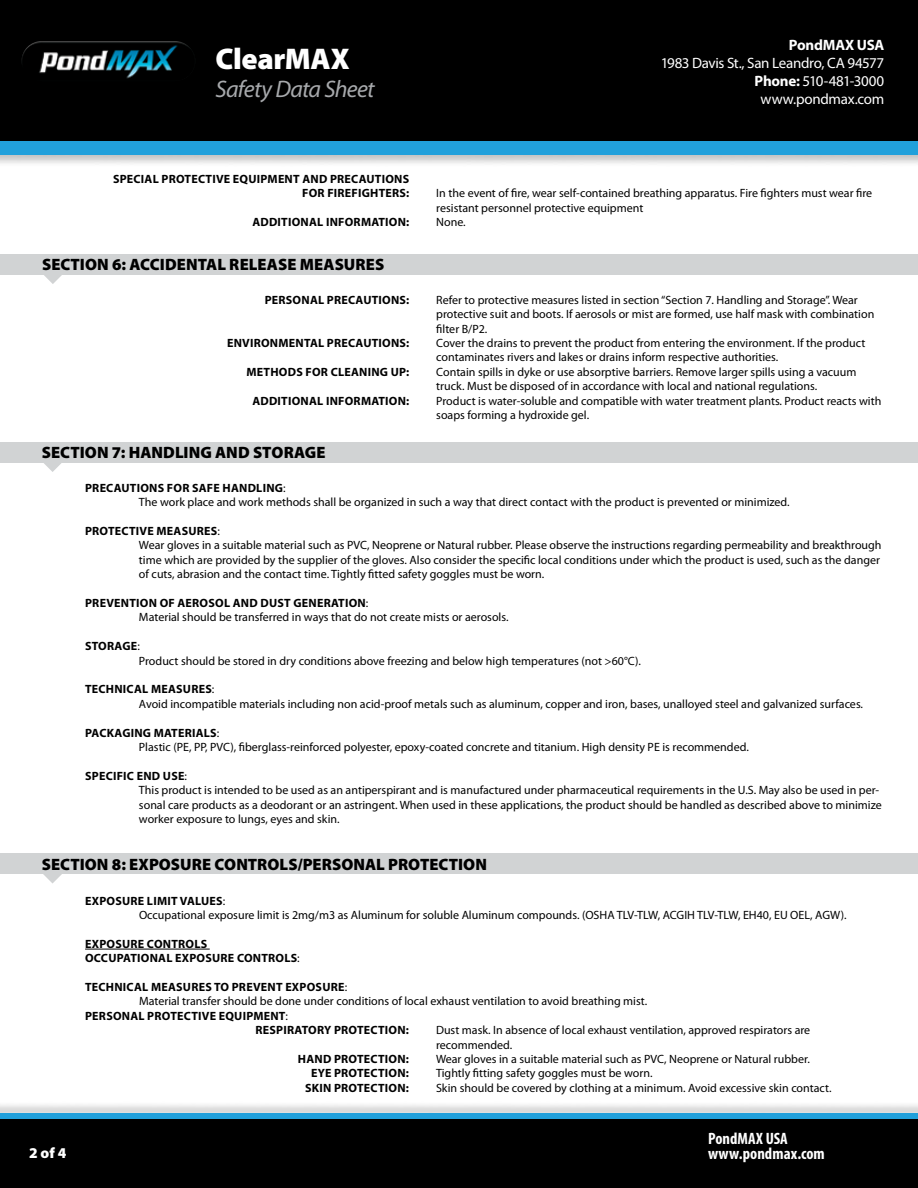
<style>
.page{position:relative;width:918px;height:1188px;background:#fff}
.page>*{position:absolute;margin:0;border:0;box-sizing:border-box;transform-origin:0 0}
.t1{font:900 30px "Myriad Pro";letter-spacing:-.01em;color:#fff}
.t2{font:italic 24px "Myriad Pro";letter-spacing:-.03em;color:#a7a9ac}
.t3{font:900 16.5px "Myriad Pro";letter-spacing:.005em;color:#000}
.t4{font:700 condensed 16.5px/15px "Myriad Pro";letter-spacing:.005em;color:#fff}
.t5{font:15px/18px "Myriad Pro";letter-spacing:-.02em;color:#fff;text-align:right}
.t6{font:700 15px "Myriad Pro";letter-spacing:-.015em;color:#fff}
.t7{font:900 15px "Myriad Pro";color:#fff}
.t8{font:12px/14.4px "Myriad Pro";color:#000}
.t9{font:700 12px/14.4px "Myriad Pro";letter-spacing:.02em;color:#000}
.s1{font-weight:700}
.s2{font-weight:400}
</style>
<div class="page">
<div style="left:0;top:0;width:918px;height:155px;background:#000"></div>
<div style="left:0;top:139px;width:918px;height:28px;background:#000;opacity:.25"></div>
<div style="left:0;top:141px;width:918px;height:14px;background:#21a0db"></div>
<div style="left:0;top:1114px;width:918px;height:74px;background:#000"></div>
<img style="left:21px;top:41px;width:174px;height:40px;border-radius:20px">
<div style="left:0;top:1101px;width:918px;height:20px;background:#000;opacity:.25"></div>
<div style="left:0;top:1114px;width:918px;height:5px;background:#21a0db"></div>
<div style="left:0;top:442px;width:918px;height:21px;background:#d1d3d4"></div>
<svg style="left:44px;top:463px;width:17px;height:9px"></svg>
<div style="left:0;top:254px;width:918px;height:21px;background:#d1d3d4"></div>
<svg style="left:44px;top:275px;width:18px;height:9px"></svg>
<hr style="left:85px;top:949px;width:125px;height:1px;background:#000">
<div style="left:0;top:853px;width:918px;height:21px;background:#d1d3d4"></div>
<svg style="left:43px;top:874px;width:19px;height:10px"></svg>
<h1 class="t1" style="left:216px;top:39px;width:136px">ClearMAX</h1>
<h2 class="t2" style="left:216px;top:74px;width:161px">Safety Data Sheet</h2>
<p class="t9" style="left:113px;top:171px;width:298px;text-align:right">SPECIAL PROTECTIVE EQUIPMENT AND PRECAUTIONS<br>FOR FIREFIGHTERS:</p>
<p class="t6" style="left:789px;top:35px;width:97px">PondMAX USA</p>
<p class="t5" style="left:661px;top:54px;width:225px">1983 Davis St., San Leandro, CA 94577<br><span class="s1">Phone:</span> 510-481-3000 www.pondmax.com</p>
<p class="t8" style="left:436px;top:186px;width:437px">In the event of fire, wear self-contained breathing apparatus. Fire fighters must wear fire resistant personnel protective equipment</p>
<p class="t9" style="left:252px;top:214px;width:158px">ADDITIONAL INFORMATION:</p>
<p class="t8" style="left:436px;top:215px;width:31px">None.</p>
<h3 class="t3" style="left:42px;top:254px;width:344px">SECTION 6: ACCIDENTAL RELEASE MEASURES</h3>
<p class="t9" style="left:265px;top:292px;width:146px">PERSONAL PRECAUTIONS:</p>
<p class="t8" style="left:436px;top:292px;width:440px">Refer to protective measures listed in section “Section 7. Handling and Storage”. Wear protective suit and boots. If aerosols or mist are formed, use half mask with combination filter B/P2.</p>
<p class="t9" style="left:227px;top:335px;width:184px">ENVIRONMENTAL PRECAUTIONS:</p>
<p class="t8" style="left:436px;top:336px;width:431px">Cover the drains to prevent the product from entering the environment. If the product contaminates rivers and lakes or drains inform respective authorities.</p>
<p class="t9" style="left:247px;top:364px;width:164px">METHODS FOR CLEANING UP:</p>
<p class="t8" style="left:436px;top:364px;width:422px">Contain spills in dyke or use absorptive barriers. Remove larger spills using a vacuum truck. Must be disposed of in accordance with local and national regulations.</p>
<p class="t9" style="left:252px;top:393px;width:158px">ADDITIONAL INFORMATION:</p>
<p class="t8" style="left:436px;top:393px;width:447px">Product is water-soluble and compatible with water treatment plants. Product reacts with soaps forming a hydroxide gel.</p>
<h3 class="t3" style="left:42px;top:442px;width:285px">SECTION 7: HANDLING AND STORAGE</h3>
<p class="t8" style="left:139px;top:480px;width:652px;text-indent:-54px"><span class="s1">PRECAUTIONS FOR SAFE HANDLING</span>:<br>The work place and work methods shall be organized in such a way that direct contact with the product is prevented or minimized.</p>
<p class="t8" style="left:139px;top:524px;width:744px;text-indent:-54px"><span class="s1">PROTECTIVE MEASURES</span>:<br>Wear gloves in a suitable material such as PVC, Neoprene or Natural rubber. Please observe the instructions regarding permeability and breakthrough time which are provided by the supplier of the gloves. Also consider the specific local conditions under which the product is used, such as the danger of cuts, abrasion and the contact time. Tightly fitted safety goggles must be worn.</p>
<p class="t8" style="left:139px;top:596px;width:371px;text-indent:-54px"><span class="s1">PREVENTION OF AEROSOL AND DUST GENERATION</span>:<br>Material should be transferred in ways that do not create mists or aerosols.</p>
<p class="t8" style="left:139px;top:639px;width:503px;text-indent:-54px"><span class="s1">STORAGE</span>:<br>Product should be stored in dry conditions above freezing and below high temperatures (not &gt;60°C).</p>
<p class="t8" style="left:139px;top:682px;width:726px;text-indent:-54px"><span class="s1">TECHNICAL MEASURES</span>:<br>Avoid incompatible materials including non acid-proof metals such as aluminum, copper and iron, bases, unalloyed steel and galvanized surfaces.</p>
<p class="t8" style="left:139px;top:725px;width:611px;text-indent:-54px"><span class="s1">PACKAGING MATERIALS</span>:<br>Plastic (PE, PP, PVC), fiberglass-reinforced polyester, epoxy-coated concrete and titanium. High density PE is recommended.</p>
<p class="t8" style="left:139px;top:768px;width:744px;text-indent:-54px"><span class="s1">SPECIFIC END USE</span>:<br>This product is intended to be used as an antiperspirant and is manufactured under pharmaceutical requirements in the U.S. May also be used in per&shy;sonal care products as a deodorant or an astringent. When used in these applications, the product should be handled as described above to minimize worker exposure to lungs, eyes and skin.</p>
<h3 class="t3" style="left:42px;top:853px;width:447px">SECTION 8: EXPOSURE CONTROLS/PERSONAL PROTECTION</h3>
<p class="t7" style="left:29px;top:1143px;width:39px">2 of 4</p>
<p class="t8" style="left:139px;top:893px;width:709px;text-indent:-54px"><span class="s1">EXPOSURE LIMIT VALUES</span>:<br>Occupational exposure limit is 2mg/m3 as Aluminum for soluble Aluminum compounds. (OSHA TLV-TLW, ACGIH TLV-TLW, EH40, EU OEL, AGW).</p>
<p class="t9" style="left:85px;top:936px;width:216px">EXPOSURE CONTROLS<br>OCCUPATIONAL EXPOSURE CONTROLS<span class="s2">:</span></p>
<p class="t9" style="left:85px;top:979px;width:264px">TECHNICAL MEASURES TO PREVENT EXPOSURE<span class="s2">:</span></p>
<p class="t8" style="left:139px;top:994px;width:510px">Material transfer should be done under conditions of local exhaust ventilation to avoid breathing mist.</p>
<p class="t9" style="left:85px;top:1008px;width:205px">PERSONAL PROTECTIVE EQUIPMENT<span class="s2">:</span></p>
<p class="t9" style="left:256px;top:1023px;width:155px">RESPIRATORY PROTECTION:</p>
<p class="t8" style="left:436px;top:1023px;width:376px">Dust mask. In absence of local exhaust ventilation, approved respirators are recommended.</p>
<p class="t9" style="left:298px;top:1051px;width:113px">HAND PROTECTION:</p>
<p class="t8" style="left:436px;top:1052px;width:375px">Wear gloves in a suitable material such as PVC, Neoprene or Natural rubber.</p>
<p class="t9" style="left:311px;top:1066px;width:99px">EYE PROTECTION:</p>
<p class="t8" style="left:436px;top:1066px;width:218px">Tightly fitting safety goggles must be worn.</p>
<p class="t9" style="left:305px;top:1080px;width:105px">SKIN PROTECTION:</p>
<p class="t8" style="left:436px;top:1080px;width:397px">Skin should be covered by clothing at a minimum. Avoid excessive skin contact.</p>
<h3 class="t4" style="left:708px;top:1130px;width:118px">PondMAX USA www.pondmax.com</h3>
</div>
